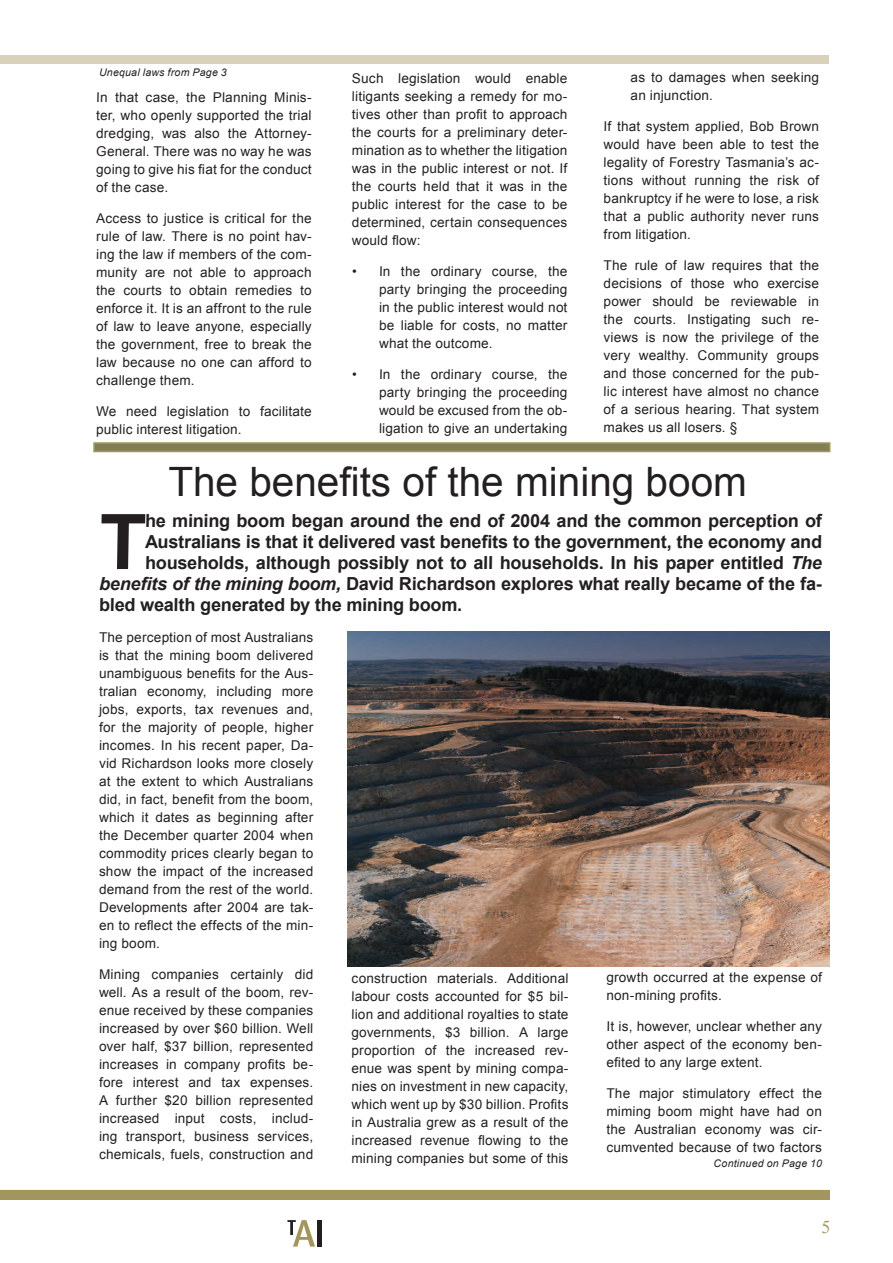
<style>
.page{position:relative;width:893px;height:1263px;background:#fff}
.page>*{position:absolute;margin:0;border:0;box-sizing:border-box;transform-origin:0 0}
.t1{font:700 76.65px "Arial";color:#231f20}
.t2{font:40.5px "Arial";color:#231f20}
.t3{font:700 18px "Arial";letter-spacing:-.01em;color:#231f20}
.t4{font:18px "Times New Roman";color:#a3955e}
.t5{font:13.5px/18px "Arial";letter-spacing:.02em;color:#231f20;text-align:justify}
.t6{font:italic 10.5px "Arial";letter-spacing:.025em;color:#231f20}
.s1{font-style:italic}
</style>
<div class="page">
<svg style="left:287px;top:1220px;width:28px;height:26px"></svg>
<div style="left:317px;top:1220px;width:5px;height:26px;background:#231f20"></div>
<div style="left:0;top:55px;width:829px;height:9px;background:#d9d1ba"></div>
<div style="left:0;top:1190px;width:830px;height:10px;background:#a3955e"></div>
<div style="left:93px;top:442px;width:737px;height:10px;background:#818053;border:2px solid #a3955e"></div>
<img style="left:348px;top:631px;width:482px;height:335px">
<p class="t6" style="left:99px;top:66px;width:129px">Unequal laws from Page 3</p>
<p class="t5" style="left:631px;top:69px;width:190px">as to damages when seeking an injunction.</p>
<p class="t5" style="left:604px;top:118px;width:217px">If that system applied, Bob Brown would have been able to test the legality of Forestry Tasmania’s ac&shy;tions without running the risk of bankruptcy if he were to lose, a risk that a public authority never runs from litigation.</p>
<p class="t5" style="left:604px;top:256px;width:217px">The rule of law requires that the decisions of those who exercise power should be reviewable in the courts. Instigating such re&shy;views is now the privilege of the very wealthy. Community groups and those concerned for the pub&shy;lic interest have almost no chance of a serious hearing. That system makes us all losers. §</p>
<h2 class="t2" style="left:168px;top:455px;width:580px">The benefits of the mining boom</h2>
<p class="t5" style="left:352px;top:69px;width:217px">Such legislation would enable litigants seeking a remedy for mo&shy;tives other than profit to approach the courts for a preliminary deter&shy;mination as to whether the litigation was in the public interest or not. If the courts held that it was in the public interest for the case to be determined, certain consequences would flow:</p>
<p class="t5" style="left:379px;top:262px;width:190px;text-indent:-27px">• In the ordinary course, the party bringing the proceeding in the public interest would not be liable for costs, no matter what the outcome.</p>
<p class="t5" style="left:379px;top:365px;width:190px;text-indent:-27px">• In the ordinary course, the party bringing the proceeding would be excused from the ob&shy;ligation to give an undertaking</p>
<p class="t5" style="left:96px;top:89px;width:217px">In that case, the Planning Minis&shy;ter, who openly supported the trial dredging, was also the Attorney-General. There was no way he was going to give his fiat for the conduct of the case.</p>
<p class="t5" style="left:96px;top:209px;width:217px">Access to justice is critical for the rule of law. There is no point hav&shy;ing the law if members of the com&shy;munity are not able to approach the courts to obtain remedies to enforce it. It is an affront to the rule of law to leave anyone, especially the government, free to break the law because no one can afford to challenge them.</p>
<p class="t5" style="left:96px;top:402px;width:217px">We need legislation to facilitate public interest litigation.</p>
<h1 class="t1" style="left:99px;top:492px;width:50px">T</h1>
<h3 class="t3" style="left:145px;top:509px;width:678px">he mining boom began around the end of 2004 and the common perception of</h3>
<h3 class="t3" style="left:145px;top:530px;width:679px">Australians is that it delivered vast benefits to the government, the economy and</h3>
<h3 class="t3" style="left:145px;top:551px;width:678px">households, although possibly not to all households. In his paper entitled <span class="s1">The</span></h3>
<h3 class="t3" style="left:99px;top:572px;width:725px"><span class="s1">benefits of the mining boom,</span> David Richardson explores what really became of the fa-</h3>
<h3 class="t3" style="left:99px;top:593px;width:365px">bled wealth generated by the mining boom.</h3>
<p class="t5" style="left:99px;top:628px;width:216px">The perception of most Australians is that the mining boom delivered unambiguous benefits for the Aus&shy;tralian economy, including more jobs, exports, tax revenues and, for the majority of people, higher incomes. In his recent paper, Da&shy;vid Richardson looks more closely at the extent to which Australians did, in fact, benefit from the boom, which it dates as beginning after the December quarter 2004 when commodity prices clearly began to show the impact of the increased demand from the rest of the world.<br>Developments after 2004 are tak&shy;en to reflect the effects of the min&shy;ing boom.</p>
<p class="t5" style="left:99px;top:965px;width:216px">Mining companies certainly did well. As a result of the boom, rev&shy;enue received by these companies increased by over $60 billion. Well over half, $37 billion, represented increases in company profits be&shy;fore interest and tax expenses.<br>A further $20 billion represented increased input costs, includ&shy;ing transport, business services, chemicals, fuels, construction and</p>
<p class="t5" style="left:351px;top:969px;width:219px">construction materials. Additional labour costs accounted for $5 bil&shy;lion and additional royalties to state governments, $3 billion. A large proportion of the increased rev&shy;enue was spent by mining compa&shy;nies on investment in new capacity, which went up by $30 billion. Profits in Australia grew as a result of the increased revenue flowing to the mining companies but some of this</p>
<p class="t5" style="left:606px;top:968px;width:217px">growth occurred at the expense of non-mining profits.</p>
<p class="t5" style="left:606px;top:1017px;width:217px">It is, however, unclear whether any other aspect of the economy ben&shy;efited to any large extent.</p>
<p class="t5" style="left:606px;top:1084px;width:217px">The major stimulatory effect the miming boom might have had on the Australian economy was cir&shy;cumvented because of two factors</p>
<p class="t6" style="left:714px;top:1156px;width:110px">Continued on Page 10</p>
<h3 class="t4" style="left:821px;top:1214px;width:10px">5</h3>
</div>
